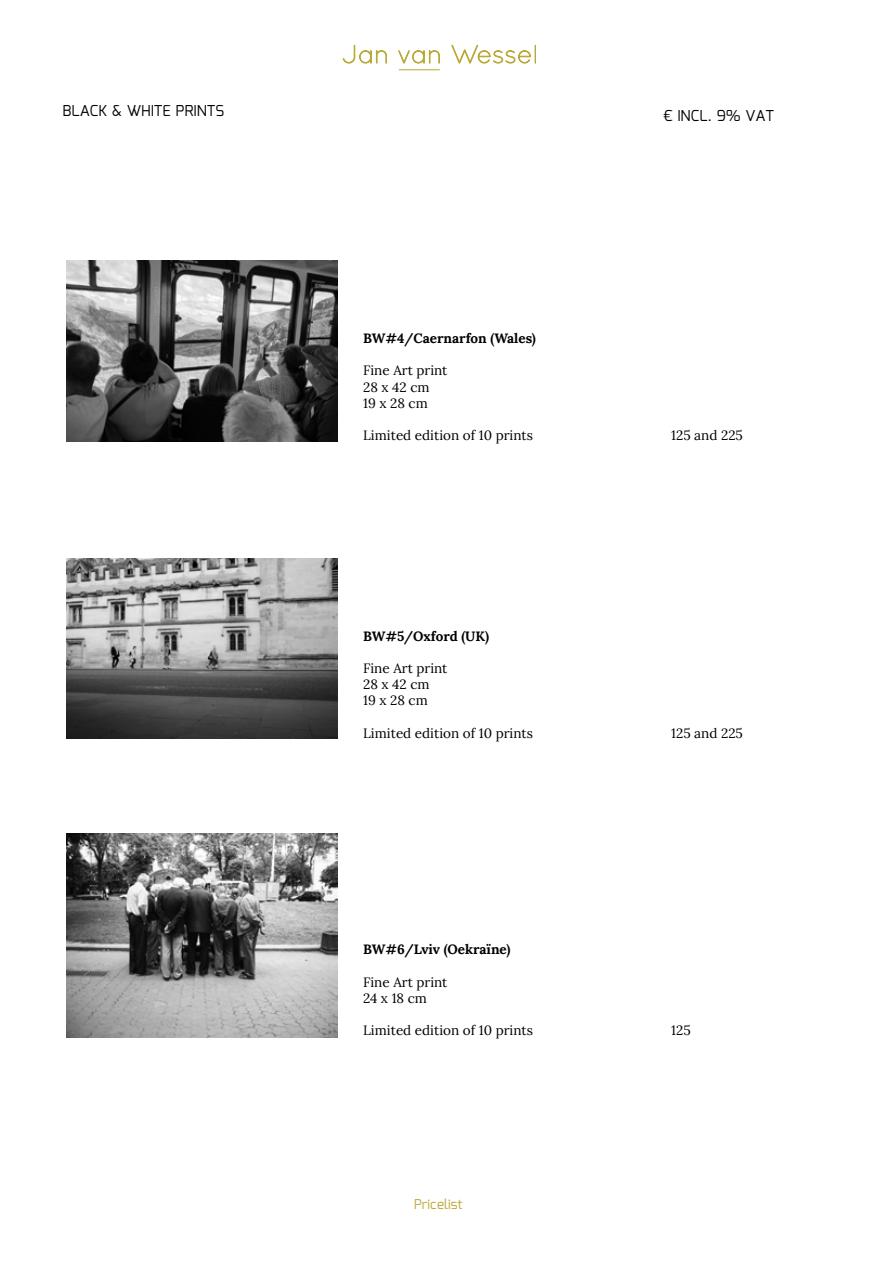
<style>
.page{position:relative;width:893px;height:1263px;background:#fff}
.page>*{position:absolute;margin:0;border:0;box-sizing:border-box;transform-origin:0 0}
.t1{font:15px "Mina";color:#000}
.t2{font:13.5px/16.2px "Lora";color:#000}
.t3{font:700 13.5px "Lora";color:#000}
.t4{font:13.5px "Mina";color:#bba936}
</style>
<div class="page">
<svg style="left:343px;top:45px;width:44px;height:18px"></svg>
<svg style="left:398px;top:50px;width:42px;height:14px"></svg>
<svg style="left:452px;top:45px;width:84px;height:19px"></svg>
<hr style="left:399px;top:69px;width:41px;height:1px;background:#bba937">
<img style="left:67px;top:261px;width:271px;height:180px">
<img style="left:67px;top:558px;width:271px;height:181px">
<img style="left:67px;top:834px;width:271px;height:203px">
<p class="t1" style="left:63px;top:102px;width:163px">BLACK &amp; WHITE PRINTS</p>
<p class="t1" style="left:663px;top:107px;width:112px">€ INCL. 9% VAT</p>
<p class="t3" style="left:363px;top:329px;width:174px">BW#4/Caernarfon (Wales)</p>
<p class="t2" style="left:363px;top:362px;width:86px">Fine Art print<br>28 x 42 cm<br>19 x 28 cm</p>
<p class="t2" style="left:363px;top:427px;width:171px">Limited edition of 10 prints</p>
<p class="t2" style="left:671px;top:427px;width:73px">125 and 225</p>
<p class="t3" style="left:363px;top:627px;width:128px">BW#5/Oxford (UK)</p>
<p class="t2" style="left:363px;top:660px;width:86px">Fine Art print<br>28 x 42 cm<br>19 x 28 cm</p>
<p class="t2" style="left:363px;top:725px;width:171px">Limited edition of 10 prints</p>
<p class="t2" style="left:671px;top:725px;width:73px">125 and 225</p>
<p class="t3" style="left:363px;top:941px;width:149px">BW#6/Lviv (Oekraïne)</p>
<p class="t2" style="left:363px;top:974px;width:86px">Fine Art print<br>24 x 18 cm</p>
<p class="t2" style="left:363px;top:1022px;width:171px">Limited edition of 10 prints</p>
<p class="t2" style="left:671px;top:1022px;width:21px">125</p>
<p class="t4" style="left:414px;top:1197px;width:50px">Pricelist</p>
</div>
